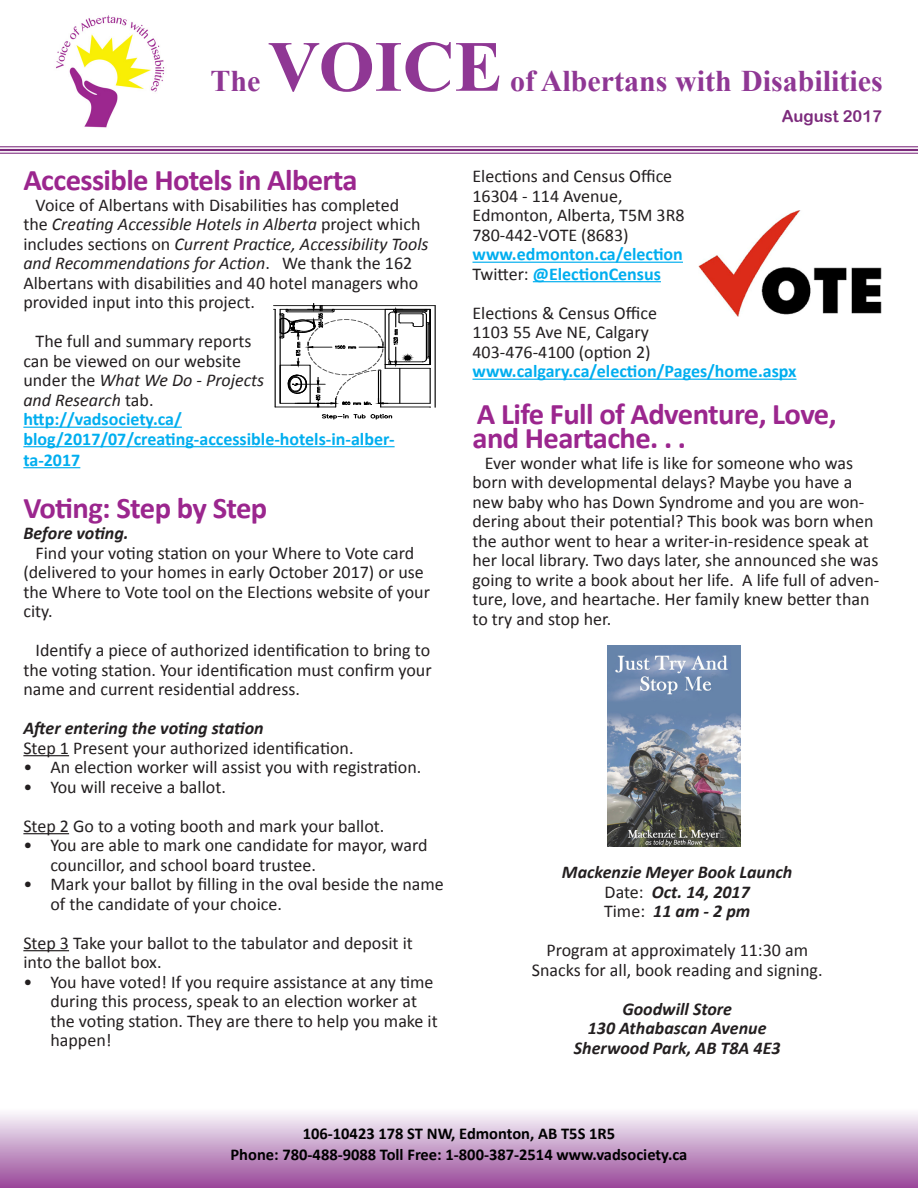
<style>
.page{position:relative;width:918px;height:1188px;background:#fff}
.page>*{position:absolute;margin:0;border:0;box-sizing:border-box;transform-origin:0 0}
.t1{font:700 72px "Times New Roman";color:#8f3794}
.t2{font:700 30px/24px "Calibri";letter-spacing:-.02em;color:#9b268e}
.t3{font:700 30px "Times New Roman";color:#8f3794}
.t4{font:18px/19.5px "Calibri";color:#231f20}
.t5{font:700 18px/19.8px "Calibri";color:#00aeef}
.t6{font:italic 700 18px/19.5px "Calibri";color:#231f20}
._00-Body_Text{font:700 16.5px "Calibri";color:#000}
.t7{font:16.5px "Arial Rounded MT Bold";color:#7c2a7c}
.s1{font-style:italic}
.s2{font-weight:400;color:#231f20}
.s3{font-weight:400;font-style:italic;color:#231f20}
.s4{font-weight:400;font-style:normal}
</style>
<div class="page">
<div style="left:0;top:1107px;width:918px;height:81px;background:linear-gradient(to bottom,#fdffff,#974598)"></div>
<img style="left:56px;top:15px;width:109px;height:113px">
<hr style="left:0;top:146px;width:918px;height:1px;background:#7c2a7c">
<hr style="left:0;top:149px;width:918px;height:2px;background:#7c2a7c">
<hr style="left:0;top:153px;width:918px;height:1px;background:#7c2a7c">
<hr style="left:23px;top:427px;width:159px;height:1px;background:#00aeef">
<hr style="left:23px;top:446px;width:372px;height:1px;background:#00aeef">
<hr style="left:23px;top:467px;width:57px;height:1px;background:#00aeef">
<hr style="left:23px;top:755px;width:46px;height:1px;background:#231f20">
<hr style="left:23px;top:833px;width:46px;height:1px;background:#231f20">
<hr style="left:23px;top:950px;width:46px;height:1px;background:#231f20">
<hr style="left:472px;top:262px;width:211px;height:1px;background:#00aeef">
<hr style="left:533px;top:281px;width:128px;height:1px;background:#00aeef">
<hr style="left:472px;top:379px;width:325px;height:1px;background:#00aeef">
<hr style="left:435px;top:306px;width:1px;height:101px;background:#000">
<hr style="left:274px;top:305px;width:161px;height:1px;background:#000">
<svg style="left:274px;top:303px;width:157px;height:105px"></svg>
<svg style="left:322px;top:414px;width:70px;height:5px"></svg>
<img style="left:607px;top:646px;width:133px;height:200px">
<img style="left:699px;top:210px;width:183px;height:107px">
<p class="t3" style="left:211px;top:59px;width:52px">The</p>
<p class="t1" style="left:268px;top:15px;width:236px">VOICE</p>
<p class="t3" style="left:510px;top:59px;width:374px">of Albertans with Disabilities</p>
<p class="t7" style="left:782px;top:107px;width:102px">August 2017</p>
<p class="t2" style="left:23px;top:167px;width:336px">Accessible Hotels in Alberta</p>
<p class="t4" style="left:23px;top:194px;width:407px;text-indent:12px">Voice of Albertans with Disabilities has completed<br>the <span class="s1">Creating Accessible Hotels in Alberta</span> project which includes sections on <span class="s1">Current Practice, Accessibility Tools and Recommendations for Action</span>. We thank the 162<br>Albertans with disabilities and 40 hotel managers who provided input into this project.</p>
<p class="t5" style="left:23px;top:331px;width:373px;text-indent:12px"><span class="s2">The full and summary reports<br>can be viewed on our website<br>under the</span> <span class="s3">What We Do - Projects<br>and Research</span> <span class="s2">tab.<br></span>http://vadsociety.ca/ blog/2017/07/creating-accessible-hotels-in-alber&shy;ta-2017</p>
<p class="t2" style="left:23px;top:495px;width:245px">Voting: Step by Step</p>
<p class="t6" style="left:23px;top:523px;width:107px">Before voting.</p>
<p class="t4" style="left:23px;top:542px;width:408px;text-indent:12px">Find your voting station on your Where to Vote card (delivered to your homes in early October 2017) or use the Where to Vote tool on the Elections website of your city.</p>
<p class="t4" style="left:23px;top:640px;width:410px;text-align:justify;text-indent:12px">Identify a piece of authorized identification to bring to the voting station. Your identification must confirm your name and current residential address.</p>
<p class="t6" style="left:23px;top:718px;width:242px">After entering the voting station</p>
<p class="t4" style="left:23px;top:737px;width:332px">Step 1 Present your authorized identification.</p>
<p class="t4" style="left:23px;top:757px;width:399px">• An election worker will assist you with registration.</p>
<p class="t4" style="left:23px;top:776px;width:204px">• You will receive a ballot.</p>
<p class="t4" style="left:23px;top:815px;width:363px">Step 2 Go to a voting booth and mark your ballot.</p>
<p class="t4" style="left:50px;top:835px;width:379px;text-indent:-27px">• You are able to mark one candidate for mayor, ward councillor, and school board trustee.</p>
<p class="t4" style="left:50px;top:874px;width:395px;text-indent:-27px">• Mark your ballot by filling in the oval beside the name of the candidate of your choice.</p>
<p class="t4" style="left:23px;top:932px;width:391px">Step 3 Take your ballot to the tabulator and deposit it into the ballot box.</p>
<p class="t4" style="left:50px;top:971px;width:389px;text-indent:-27px">• You have voted! If you require assistance at any time during this process, speak to an election worker at the voting station. They are there to help you make it happen!</p>
<p class="t4" style="left:472px;top:166px;width:201px">Elections and Census Office</p>
<p class="t4" style="left:472px;top:185px;width:152px">16304 - 114 Avenue,</p>
<p class="t4" style="left:472px;top:205px;width:214px">Edmonton, Alberta, T5M 3R8</p>
<p class="t4" style="left:472px;top:224px;width:158px">780-442-VOTE (8683)</p>
<p class="t5" style="left:472px;top:244px;width:212px">www.edmonton.ca/election</p>
<p class="t5" style="left:472px;top:263px;width:190px"><span class="s2">Twitter:</span> @ElectionCensus</p>
<p class="t4" style="left:472px;top:302px;width:186px">Elections &amp; Census Office</p>
<p class="t4" style="left:472px;top:322px;width:178px">1103 55 Ave NE, Calgary</p>
<p class="t4" style="left:472px;top:341px;width:180px">403-476-4100 (option 2)</p>
<p class="t5" style="left:472px;top:361px;width:325px">www.calgary.ca/election/Pages/home.aspx</p>
<p class="t2" style="left:472px;top:401px;width:366px">A Life Full of Adventure, Love, and Heartache. . .</p>
<p class="t4" style="left:472px;top:452px;width:408px;text-indent:12px">Ever wonder what life is like for someone who was born with developmental delays? Maybe you have a new baby who has Down Syndrome and you are won&shy;dering about their potential? This book was born when the author went to hear a writer-in-residence speak at her local library. Two days later, she announced she was going to write a book about her life. A life full of adven&shy;ture, love, and heartache. Her family knew better than to try and stop her.</p>
<p class="t6" style="left:562px;top:862px;width:232px">Mackenzie Meyer Book Launch</p>
<p class="t6" style="left:604px;top:881px;width:148px"><span class="s4">Date:</span> Oct. 14, 2017<br><span class="s4">Time:</span> 11 am - 2 pm</p>
<p class="t4" style="left:546px;top:940px;width:263px">Program at approximately 11:30 am</p>
<p class="t4" style="left:532px;top:959px;width:292px">Snacks for all, book reading and signing.</p>
<p class="t6" style="left:622px;top:998px;width:111px">Goodwill Store</p>
<p class="t6" style="left:588px;top:1018px;width:180px">130 Athabascan Avenue</p>
<p class="t6" style="left:574px;top:1037px;width:208px">Sherwood Park, AB T8A 4E3</p>
<p class="_00-Body_Text" style="left:303px;top:1122px;width:314px">106-10423 178 ST NW, Edmonton, AB T5S 1R5</p>
<p class="_00-Body_Text" style="left:231px;top:1143px;width:458px">Phone: 780-488-9088 Toll Free: 1-800-387-2514 www.vadsociety.ca</p>
</div>
